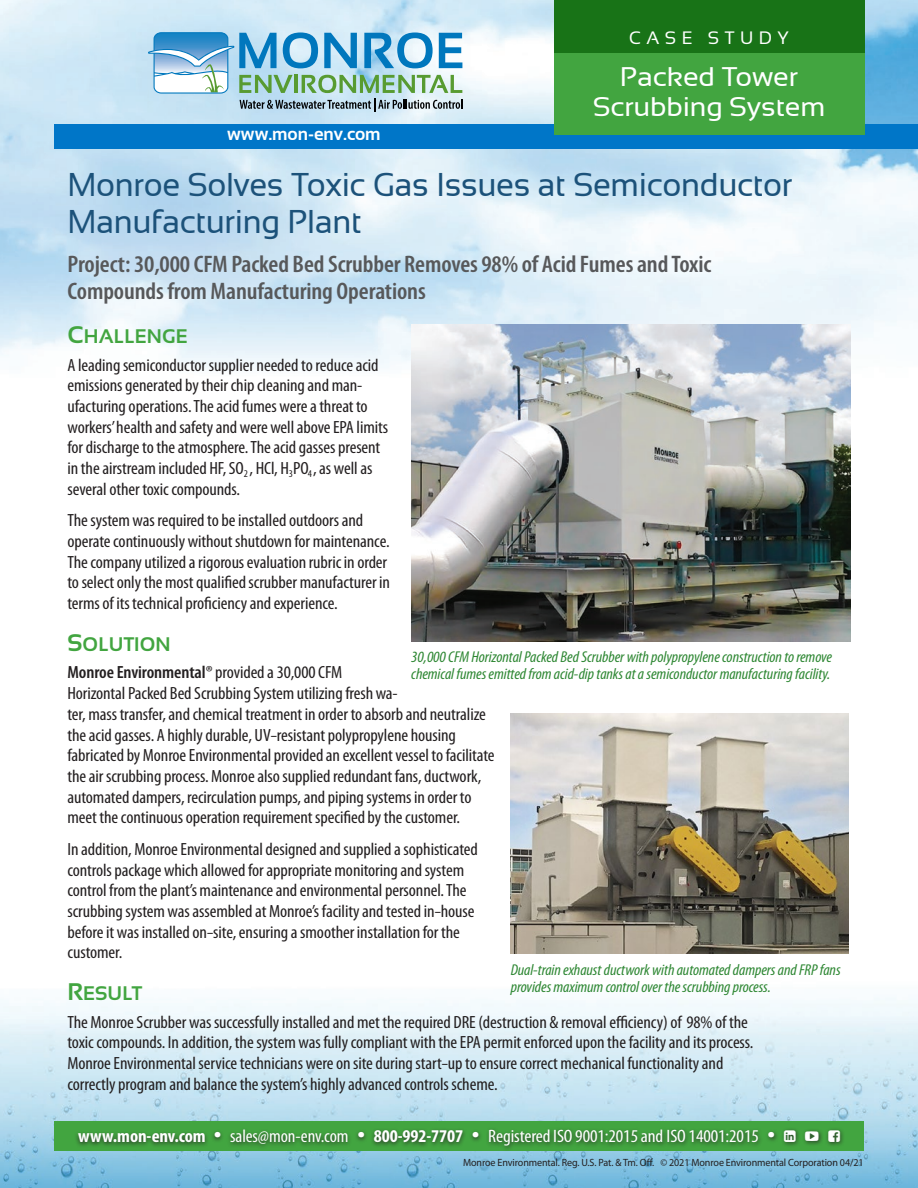
<style>
.page{position:relative;width:918px;height:1188px;background:#fff}
.page>*{position:absolute;margin:0;border:0;box-sizing:border-box;transform-origin:0 0}
.Grey_H1{font:33px/37.5px "Sansation";letter-spacing:-.01em;color:#1c527a}
.Product_type{font:27px/30px "Sansation";letter-spacing:-.005em;color:#fff;text-align:center;scale:1.05 1}
._2nd_Headline{font:600 condensed 24px/27px "Myriad Pro";letter-spacing:-.005em;color:#57585a;scale:1.05 1}
.SH_green_363_14_16{font:19.65px "Sansation Bold SC820";letter-spacing:.005em;color:#42a540}
.t1{font:condensed 18px "Myriad Pro";letter-spacing:-.005em;color:#fff;scale:1.05 1}
.t2{font:700 18px "Sansation";letter-spacing:-.005em;color:#fff}
.t3{font:18px "Sansation";letter-spacing:.3em;color:#fff}
.new_ME_Body_cond_12{font:condensed 17.7px/20.7px "Myriad Pro";letter-spacing:-.005em;color:#231f20;scale:1.05 1}
._16_cutline_10_11{font:italic condensed 15.75px/17.2px "Myriad Pro";letter-spacing:-.005em;color:#2e8733;scale:1.05 1}
.t4{font:10.5px "Myriad Pro";letter-spacing:-.01em;color:#231f20;scale:.96 1}
.s1{font-size:24px}
.s2{font-weight:600}
.s3{font-weight:700}
.s4{font-size:28.5px}
</style>
<div class="page">
<img style="left:0;top:0;width:918px;height:1188px">
<div style="left:54px;top:124px;width:864px;height:24px;background:#0076c8"></div>
<div style="left:554px;top:0;width:310px;height:135px;background:#42a540"></div>
<div style="left:554px;top:0;width:310px;height:53px;background:#187317"></div>
<svg style="left:148px;top:32px;width:315px;height:80px;background:#94c2d3"></svg>
<div style="left:54px;top:1121px;width:810px;height:30px;background:#42a540"></div>
<div style="left:74px;top:1127px;width:770px;height:25px;background:#231f20;opacity:.79"></div>
<img style="left:411px;top:324px;width:439px;height:317px">
<img style="left:511px;top:713px;width:337px;height:240px">
<svg style="left:784px;top:1130px;width:12px;height:12px"></svg>
<svg style="left:805px;top:1131px;width:14px;height:10px"></svg>
<svg style="left:828px;top:1130px;width:12px;height:12px"></svg>
<p class="t3" style="left:629px;top:28px;width:161px">CASE STUDY</p>
<p class="t2" style="left:227px;top:124px;width:155px">www.mon-env.com</p>
<p class="Product_type" style="left:593px;top:62px;width:223px">Packed Tower<br>Scrubbing System</p>
<p class="Grey_H1" style="left:68px;top:165px;width:727px">Monroe Solves Toxic Gas Issues at Semiconductor<br>Manufacturing Plant</p>
<p class="_2nd_Headline" style="left:68px;top:250px;width:615px">Project: 30,000 CFM Packed Bed Scrubber Removes 98% of Acid Fumes and Toxic<br>Compounds from Manufacturing Operations</p>
<p class="SH_green_363_14_16" style="left:68px;top:326px;width:122px"><span class="s1">C</span>HALLENGE</p>
<p class="new_ME_Body_cond_12" style="left:68px;top:354px;width:307px">A leading semiconductor supplier needed to reduce acid emissions generated by their chip cleaning and man&shy;ufacturing operations. The acid fumes were a threat to workers’ health and safety and were well above EPA limits for discharge to the atmosphere. The acid gasses present in the airstream included HF, SO<sub>2</sub> , HCl, H<sub>3</sub>PO<sub>4</sub>, as well as several other toxic compounds.</p>
<p class="new_ME_Body_cond_12" style="left:68px;top:510px;width:309px">The system was required to be installed outdoors and operate continuously without shutdown for maintenance.<br>The company utilized a rigorous evaluation rubric in order to select only the most qualified scrubber manufacturer in terms of its technical proficiency and experience.</p>
<p class="SH_green_363_14_16" style="left:68px;top:633px;width:105px"><span class="s1">S</span>OLUTION</p>
<p class="new_ME_Body_cond_12" style="left:68px;top:662px;width:408px"><span class="s2">Monroe Environmental</span>® provided a 30,000 CFM<br>Horizontal Packed Bed Scrubbing System utilizing fresh wa-<br>ter, mass transfer, and chemical treatment in order to absorb and neutralize the acid gasses. A highly durable, UV–resistant polypropylene housing fabricated by Monroe Environmental provided an excellent vessel to facilitate the air scrubbing process. Monroe also supplied redundant fans, ductwork, automated dampers, recirculation pumps, and piping systems in order to meet the continuous operation requirement specified by the customer.</p>
<p class="new_ME_Body_cond_12" style="left:68px;top:838px;width:392px">In addition, Monroe Environmental designed and supplied a sophisticated controls package which allowed for appropriate monitoring and system control from the plant’s maintenance and environmental personnel. The scrubbing system was assembled at Monroe’s facility and tested in–house before it was installed on–site, ensuring a smoother installation for the customer.</p>
<p class="SH_green_363_14_16" style="left:68px;top:983px;width:76px"><span class="s1">R</span>ESULT</p>
<p class="new_ME_Body_cond_12" style="left:68px;top:1011px;width:655px">The Monroe Scrubber was successfully installed and met the required DRE (destruction &amp; removal efficiency) of 98% of the toxic compounds. In addition, the system was fully compliant with the EPA permit enforced upon the facility and its process.<br>Monroe Environmental service technicians were on site during start–up to ensure correct mechanical functionality and correctly program and balance the system’s highly advanced controls scheme.</p>
<p class="_16_cutline_10_11" style="left:411px;top:648px;width:402px">30,000 CFM Horizontal Packed Bed Scrubber with polypropylene construction to remove chemical fumes emitted from acid-dip tanks at a semiconductor manufacturing facility.</p>
<p class="_16_cutline_10_11" style="left:511px;top:961px;width:316px">Dual-train exhaust ductwork with automated dampers and FRP fans provides maximum control over the scrubbing process.</p>
<p class="t1" style="left:78px;top:1125px;width:666px"><span class="s3">www.mon-env.com</span> <span class="s4">•</span> sales@mon-env.com <span class="s4">•</span> <span class="s3">800-992-7707</span> <span class="s4">•</span> Registered ISO 9001:2015 and ISO 14001:2015 <span class="s4">•</span></p>
<p class="t4" style="left:463px;top:1156px;width:419px">Monroe Environmental. Reg. U.S. Pat. &amp; Tm. Off. © 2021 Monroe Environmental Corporation 04/21</p>
</div>
